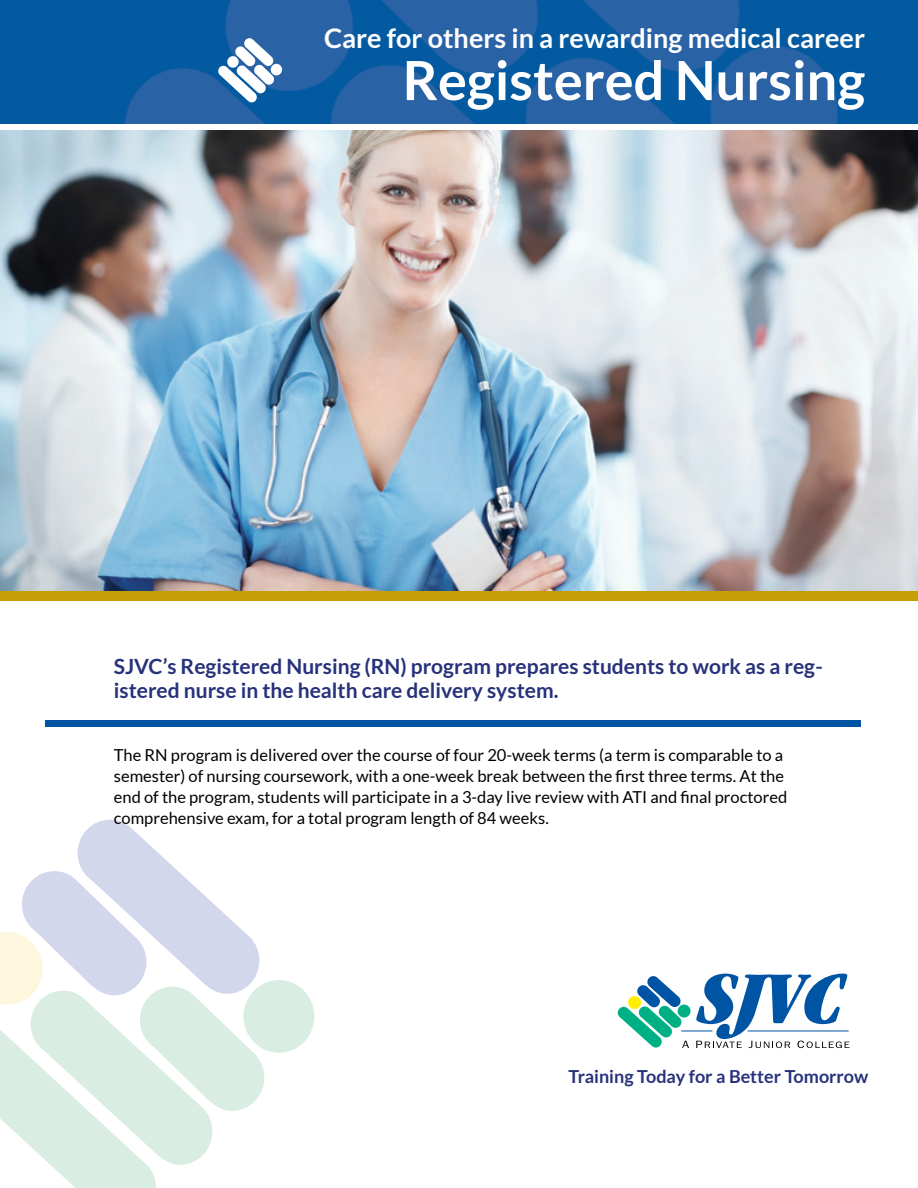
<style>
.page{position:relative;width:918px;height:1188px;background:#fff}
.page>*{position:absolute;margin:0;border:0;box-sizing:border-box;transform-origin:0 0}
.t1{font:700 54px "Lato";color:#fff}
.t2{font:700 27px "Lato";color:#fff}
.t3{font:700 21px/24px "Lato";color:#27327b}
.t4{font:700 18px "Lato";color:#27327b}
.t5{font:16.5px/21px "Lato";color:#000}
</style>
<div class="page">
<svg style="left:0;top:820px;width:264px;height:368px"></svg>
<div style="left:243px;top:980px;width:71px;height:73px;background:#daede3;border-radius:50%"></div>
<img style="left:0;top:131px;width:918px;height:460px">
<svg style="left:678px;top:1005px;width:13px;height:13px"></svg>
<hr style="left:681px;top:1031px;width:31px;height:1px;background:#0054a4">
<svg style="left:618px;top:976px;width:71px;height:72px"></svg>
<svg style="left:696px;top:974px;width:154px;height:74px"></svg>
<div style="left:0;top:591px;width:918px;height:9px;background:#c4a006"></div>
<img style="left:0;top:0;width:918px;height:123px">
<svg style="left:218px;top:38px;width:56px;height:64px"></svg>
<div style="left:227px;top:56px;width:12px;height:12px;background:#fff;border-radius:50%"></div>
<div style="left:271px;top:64px;width:11px;height:11px;background:#fff;border-radius:50%"></div>
<div style="left:45px;top:720px;width:816px;height:7px;background:#0054a4"></div>
<p class="t2" style="left:324px;top:23px;width:543px">Care for others in a rewarding medical career</p>
<p class="t1" style="left:403px;top:50px;width:464px">Registered Nursing</p>
<p class="t3" style="left:114px;top:654px;width:711px">SJVC’s Registered Nursing (RN) program prepares students to work as a reg&shy;istered nurse in the health care delivery system.</p>
<p class="t5" style="left:114px;top:744px;width:675px">The RN program is delivered over the course of four 20-week terms (a term is comparable to a semester) of nursing coursework, with a one-week break between the first three terms. At the end of the program, students will participate in a 3-day live review with ATI and final proctored comprehensive exam, for a total program length of 84 weeks.</p>
<p class="t4" style="left:568px;top:1066px;width:301px">Training Today for a Better Tomorrow</p>
</div>
